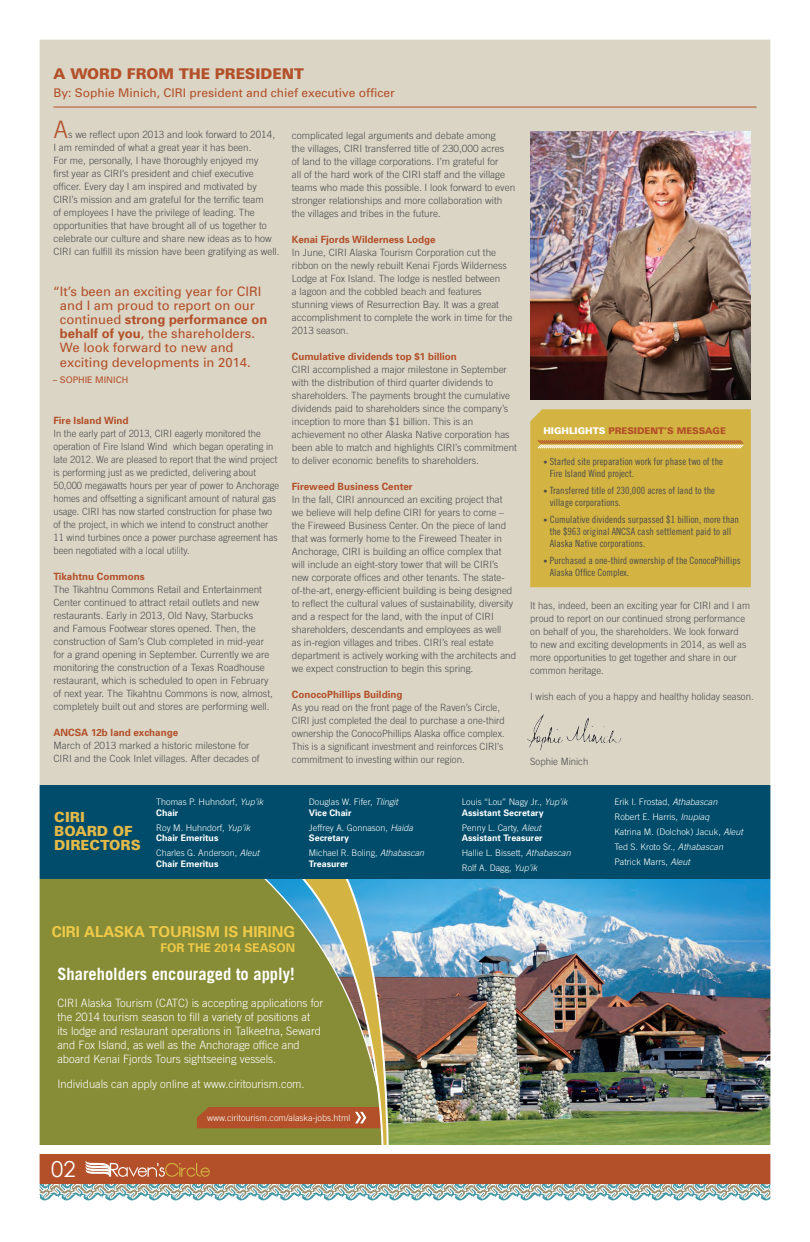
<style>
.page{position:relative;width:810px;height:1242px;background:#fff}
.page>*{position:absolute;margin:0;border:0;box-sizing:border-box;transform-origin:0 0}
.t1{font:300 24px "Trade Gothic";color:#b35029}
.t2{font:22px "Century Gothic";color:#fff}
.t3{font:700 17px "Trade Gothic";color:#fff}
.t4{font:16px "Univers Black DTC";color:#b35029}
.t5{font:15.1px/14px "Univers Black DTC";color:#e3b948}
.t6{font:700 15px "Univers";color:#f0ca49}
.t7{font:13px/14.2px "Univers";color:#b35029}
.t8{font:12px "Univers";color:#b35029}
.t9{font:700 12px "Univers";color:#f0ca49}
.t10{font:300 11.5px/14px "Trade Gothic";color:#fff}
.t11{font:300 10px/13px "Trade Gothic";color:#4b4c4d}
.t12{font:300 10px/13px "Trade Gothic";color:#4b4c4d;scale:.96 1}
.t13{font:300 10px/13px "Trade Gothic";color:#4b4c4d;scale:.94 1}
.t14{font:10px/12px "Trade Gothic Cond Eighteen";color:#4b4c4d}
.t15{font:700 10px "Univers";color:#b35029}
.t16{font:10px "Univers Black DTC";color:#b35029}
.t17{font:300 9px "Trade Gothic";color:#fff}
.t18{font:700 9px "Univers";color:#fff}
.t19{font:9px "Univers";color:#b35029}
.s1{font-weight:700}
.s2{color:#fff}
.s3{font-size:8px}
.s4{font-style:italic}
</style>
<div class="page">
<img style="left:39px;top:39px;width:732px;height:1162px">
<p class="t4" style="left:53px;top:65px;width:252px">A WORD FROM THE PRESIDENT</p>
<p class="t8" style="left:53px;top:86px;width:343px">By: Sophie Minich, CIRI president and chief executive officer</p>
<p class="t1" style="left:53px;top:115px;width:16px">A</p>
<p class="t11" style="left:53px;top:128px;width:228px;text-indent:15px">s we reflect upon 2013 and look forward to 2014, I am reminded of what a great year it has been.<br>For me, personally, I have thoroughly enjoyed my<br>first year as CIRI’s president and chief executive officer. Every day I am inspired and motivated by CIRI’s mission and am grateful for the terrific team<br>of employees I have the privilege of leading. The opportunities that have brought all of us together to celebrate our culture and share new ideas as to how CIRI can fulfill its mission have been gratifying as well.</p>
<p class="t7" style="left:60px;top:285px;width:209px;text-indent:-7px">“It’s been an exciting year for CIRI and I am proud to report on our continued <span class="s1">strong performance on behalf of you</span>, the shareholders.<br>We look forward to new and exciting developments in 2014.</p>
<p class="t19" style="left:53px;top:375px;width:77px">– SOPHIE MINICH</p>
<p class="t15" style="left:53px;top:415px;width:77px">Fire Island Wind</p>
<p class="t13" style="left:53px;top:427px;width:242px">In the early part of 2013, CIRI eagerly monitored the operation of Fire Island Wind which began operating in late 2012. We are pleased to report that the wind project is performing just as we predicted, delivering about 50,000 megawatts hours per year of power to Anchorage homes and offsetting a significant amount of natural gas usage. CIRI has now started construction for phase two of the project, in which we intend to construct another 11 wind turbines once a power purchase agreement has been negotiated with a local utility.</p>
<p class="t15" style="left:53px;top:571px;width:93px">Tikahtnu Commons</p>
<p class="t11" style="left:53px;top:583px;width:221px">The Tikahtnu Commons Retail and Entertainment Center continued to attract retail outlets and new restaurants. Early in 2013, Old Navy, Starbucks<br>and Famous Footwear stores opened. Then, the construction of Sam’s Club completed in mid-year for a grand opening in September. Currently we are monitoring the construction of a Texas Roadhouse restaurant, which is scheduled to open in February of next year. The Tikahtnu Commons is now, almost, completely built out and stores are performing well.</p>
<p class="t15" style="left:53px;top:727px;width:126px">ANCSA 12b land exchange</p>
<p class="t11" style="left:53px;top:739px;width:208px">March of 2013 marked a historic milestone for<br>CIRI and the Cook Inlet villages. After decades of</p>
<p class="t11" style="left:292px;top:129px;width:225px">complicated legal arguments and debate among<br>the villages, CIRI transferred title of 230,000 acres<br>of land to the village corporations. I’m grateful for<br>all of the hard work of the CIRI staff and the village teams who made this possible. I look forward to even stronger relationships and more collaboration with the villages and tribes in the future.</p>
<p class="t15" style="left:292px;top:234px;width:145px">Kenai Fjords Wilderness Lodge</p>
<p class="t11" style="left:292px;top:246px;width:222px">In June, CIRI Alaska Tourism Corporation cut the ribbon on the newly rebuilt Kenai Fjords Wilderness Lodge at Fox Island. The lodge is nestled between<br>a lagoon and the cobbled beach and features stunning views of Resurrection Bay. It was a great accomplishment to complete the work in time for the 2013 season.</p>
<p class="t15" style="left:292px;top:351px;width:167px">Cumulative dividends top $1 billion</p>
<p class="t11" style="left:292px;top:363px;width:227px">CIRI accomplished a major milestone in September with the distribution of third quarter dividends to shareholders. The payments brought the cumulative dividends paid to shareholders since the company’s inception to more than $1 billion. This is an achievement no other Alaska Native corporation has been able to match and highlights CIRI’s commitment to deliver economic benefits to shareholders.</p>
<p class="t15" style="left:292px;top:481px;width:122px">Fireweed Business Center</p>
<p class="t11" style="left:292px;top:493px;width:226px">In the fall, CIRI announced an exciting project that we believe will help define CIRI for years to come – the Fireweed Business Center. On the piece of land that was formerly home to the Fireweed Theater in Anchorage, CIRI is building an office complex that will include an eight-story tower that will be CIRI’s new corporate offices and other tenants. The state&shy;of-the-art, energy-efficient building is being designed to reflect the cultural values of sustainability, diversity and a respect for the land, with the input of CIRI shareholders, descendants and employees as well<br>as in-region villages and tribes. CIRI’s real estate department is actively working with the architects and we expect construction to begin this spring.</p>
<p class="t15" style="left:292px;top:689px;width:112px">ConocoPhillips Building</p>
<p class="t12" style="left:292px;top:701px;width:223px">As you read on the front page of the Raven’s Circle, CIRI just completed the deal to purchase a one-third ownership the ConocoPhillips Alaska office complex.<br>This is a significant investment and reinforces CIRI’s commitment to investing within our region.</p>
<p class="t16" style="left:543px;top:425px;width:184px"><span class="s2">HIGHLIGHTS</span> PRESIDENT’S MESSAGE</p>
<p class="t14" style="left:550px;top:455px;width:175px;text-indent:-6px"><span class="s3">•</span> Started site preparation work for phase two of the<br>Fire Island Wind project.</p>
<p class="t14" style="left:550px;top:484px;width:167px;text-indent:-6px"><span class="s3">•</span> Transferred title of 230,000 acres of land to the village corporations.</p>
<p class="t14" style="left:550px;top:513px;width:191px;text-indent:-6px"><span class="s3">•</span> Cumulative dividends surpassed $1 billion, more than the $963 original ANCSA cash settlement paid to all<br>Alaska Native corporations.</p>
<p class="t14" style="left:550px;top:554px;width:193px;text-indent:-6px"><span class="s3">•</span> Purchased a one-third ownership of the ConocoPhillips<br>Alaska Office Complex.</p>
<p class="t12" style="left:530px;top:598px;width:230px">It has, indeed, been an exciting year for CIRI and I am proud to report on our continued strong performance on behalf of you, the shareholders. We look forward<br>to new and exciting developments in 2014, as well as more opportunities to get together and share in our common heritage.</p>
<p class="t12" style="left:530px;top:689px;width:234px">I wish each of you a happy and healthy holiday season.</p>
<p class="t12" style="left:530px;top:754px;width:62px">Sophie Minich</p>
<p class="t5" style="left:54px;top:810px;width:88px">CIRI<br>BOARD OF<br>DIRECTORS</p>
<p class="t17" style="left:156px;top:797px;width:109px">Thomas P. Huhndorf, <span class="s4">Yup’ik</span></p>
<p class="t18" style="left:156px;top:807px;width:24px">Chair</p>
<p class="t17" style="left:156px;top:822px;width:96px">Roy M. Huhndorf, <span class="s4">Yup’ik</span></p>
<p class="t18" style="left:156px;top:833px;width:64px">Chair Emeritus</p>
<p class="t17" style="left:156px;top:848px;width:105px">Charles G. Anderson, <span class="s4">Aleut</span></p>
<p class="t18" style="left:156px;top:858px;width:64px">Chair Emeritus</p>
<p class="t17" style="left:309px;top:797px;width:91px">Douglas W. Fifer, <span class="s4">Tlingit</span></p>
<p class="t18" style="left:309px;top:807px;width:44px">Vice Chair</p>
<p class="t17" style="left:309px;top:822px;width:106px">Jeffrey A. Gonnason, <span class="s4">Haida</span></p>
<p class="t18" style="left:309px;top:833px;width:42px">Secretary</p>
<p class="t17" style="left:309px;top:848px;width:117px">Michael R. Boling, <span class="s4">Athabascan</span></p>
<p class="t18" style="left:309px;top:858px;width:41px">Treasurer</p>
<p class="t6" style="left:52px;top:923px;width:245px">CIRI ALASKA TOURISM IS HIRING</p>
<p class="t9" style="left:161px;top:941px;width:136px">FOR THE 2014 SEASON</p>
<p class="t3" style="left:57px;top:964px;width:239px">Shareholders encouraged to apply!</p>
<p class="t10" style="left:57px;top:996px;width:267px">CIRI Alaska Tourism (CATC) is accepting applications for the 2014 tourism season to fill a variety of positions at its lodge and restaurant operations in Talkeetna, Seward and Fox Island, as well as the Anchorage office and aboard Kenai Fjords Tours sightseeing vessels.</p>
<p class="t10" style="left:57px;top:1077px;width:249px">Individuals can apply online at www.ciritourism.com.</p>
<p class="t2" style="left:51px;top:1155px;width:26px">02</p>
<p class="t17" style="left:207px;top:1112px;width:145px">www.ciritourism.com/alaska-jobs.html</p>
<p class="t17" style="left:462px;top:797px;width:108px">Louis “Lou” Nagy Jr., <span class="s4">Yup’ik</span></p>
<p class="t18" style="left:462px;top:807px;width:83px">Assistant Secretary</p>
<p class="t17" style="left:462px;top:822px;width:81px">Penny L. Carty, <span class="s4">Aleut</span></p>
<p class="t18" style="left:462px;top:833px;width:83px">Assistant Treasurer</p>
<p class="t17" style="left:462px;top:848px;width:111px">Hallie L. Bissett, <span class="s4">Athabascan</span></p>
<p class="t17" style="left:462px;top:863px;width:77px">Rolf A. Dagg, <span class="s4">Yup’ik</span></p>
<p class="t17" style="left:614px;top:797px;width:105px">Erik I. Frostad, <span class="s4">Athabascan</span></p>
<p class="t17" style="left:614px;top:812px;width:97px">Robert E. Harris, <span class="s4">Inupiaq</span></p>
<p class="t17" style="left:614px;top:827px;width:130px">Katrina M. (Dolchok) Jacuk, <span class="s4">Aleut</span></p>
<p class="t17" style="left:614px;top:842px;width:110px">Ted S. Kroto Sr., <span class="s4">Athabascan</span></p>
<p class="t17" style="left:614px;top:857px;width:77px">Patrick Marrs, <span class="s4">Aleut</span></p>
</div>
